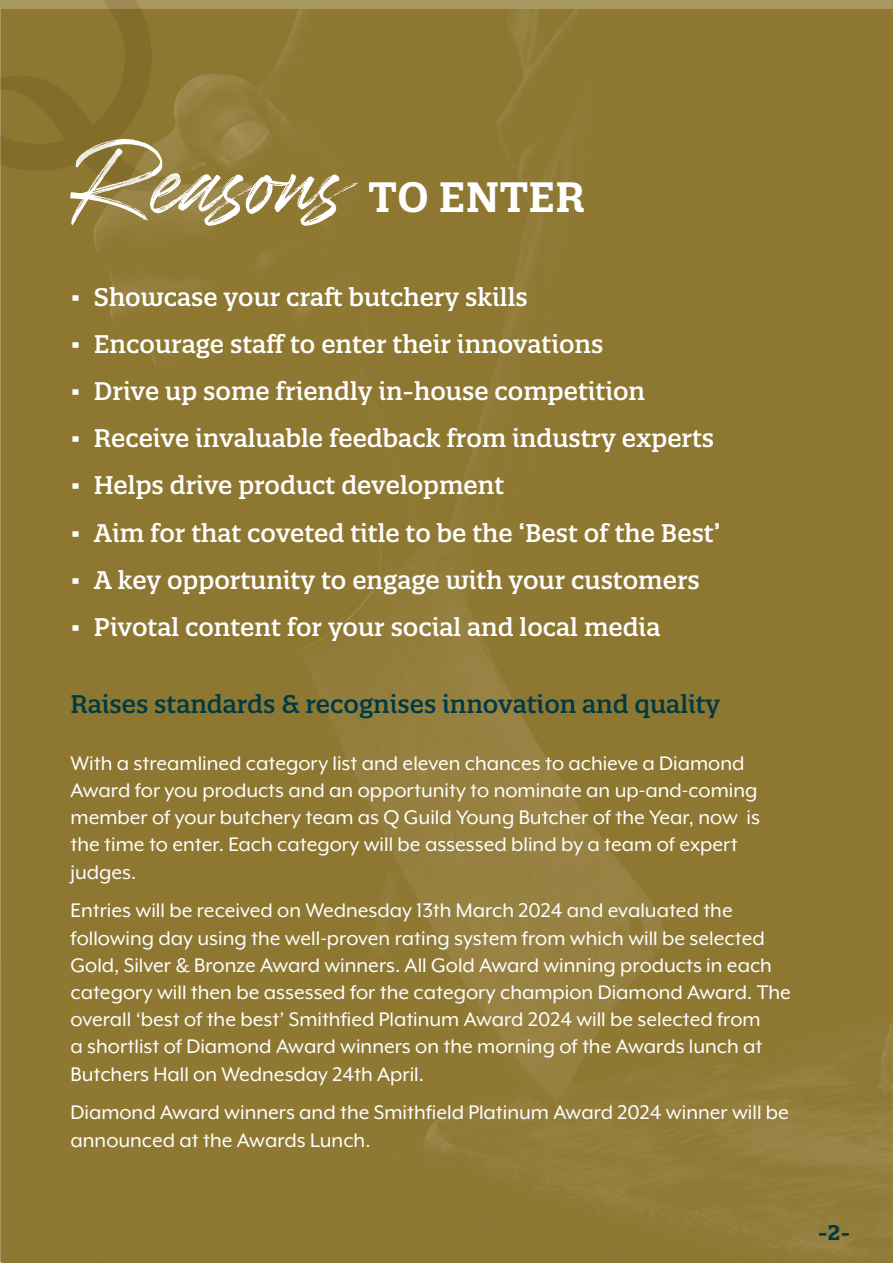
<style>
.page{position:relative;width:893px;height:1263px;background:#fff}
.page>*{position:absolute;margin:0;border:0;box-sizing:border-box;transform-origin:0 0}
.t1{font:103.05px "Brushwell";color:#fff}
.t2{font:600 41.25px "Quatro Slab";letter-spacing:.01em;color:#fff}
.t3{font:500 24.75px "Quatro Slab";color:#fff}
.t4{font:500 24.75px "Quatro Slab";color:#003a44}
.t5{font:22.65px/27.2px "Mr Eaves XL Mod OT";color:#fff}
.t6{font:700 20.55px "Quatro Slab";color:#003a44}
</style>
<div class="page">
<img style="left:1px;top:9px;width:892px;height:1254px">
<svg style="left:0;top:0;width:181px;height:193px;background:#8c7632"></svg>
<p class="t1" style="left:71px;top:119px;width:274px">Reasons</p>
<p class="t2" style="left:369px;top:171px;width:218px">TO ENTER</p>
<p class="t3" style="left:71px;top:281px;width:459px">• Showcase your craft butchery skills</p>
<p class="t3" style="left:71px;top:328px;width:534px">• Encourage staff to enter their innovations</p>
<p class="t3" style="left:71px;top:376px;width:576px">• Drive up some friendly in-house competition</p>
<p class="t3" style="left:71px;top:423px;width:645px">• Receive invaluable feedback from industry experts</p>
<p class="t3" style="left:71px;top:470px;width:435px">• Helps drive product development</p>
<p class="t3" style="left:71px;top:517px;width:651px">• Aim for that coveted title to be the ‘Best of the Best’</p>
<p class="t3" style="left:71px;top:564px;width:631px">• A key opportunity to engage with your customers</p>
<p class="t3" style="left:71px;top:611px;width:591px">• Pivotal content for your social and local media</p>
<p class="t4" style="left:71px;top:688px;width:651px">Raises standards &amp; recognises innovation and quality</p>
<p class="t5" style="left:71px;top:749px;width:691px">With a streamlined category list and eleven chances to achieve a Diamond Award for you products and an opportunity to nominate an up-and-coming member of your butchery team as Q Guild Young Butcher of the Year, now is the time to enter. Each category will be assessed blind by a team of expert judges.</p>
<p class="t5" style="left:71px;top:897px;width:722px">Entries will be received on Wednesday 13th March 2024 and evaluated the following day using the well-proven rating system from which will be selected Gold, Silver &amp; Bronze Award winners. All Gold Award winning products in each category will then be assessed for the category champion Diamond Award. The overall ‘best of the best’ Smithfied Platinum Award 2024 will be selected from<br>a shortlist of Diamond Award winners on the morning of the Awards lunch at Butchers Hall on Wednesday 24th April.</p>
<p class="t5" style="left:71px;top:1099px;width:720px">Diamond Award winners and the Smithfield Platinum Award 2024 winner will be announced at the Awards Lunch.</p>
<p class="t6" style="left:818px;top:1219px;width:33px">-2-</p>
</div>
